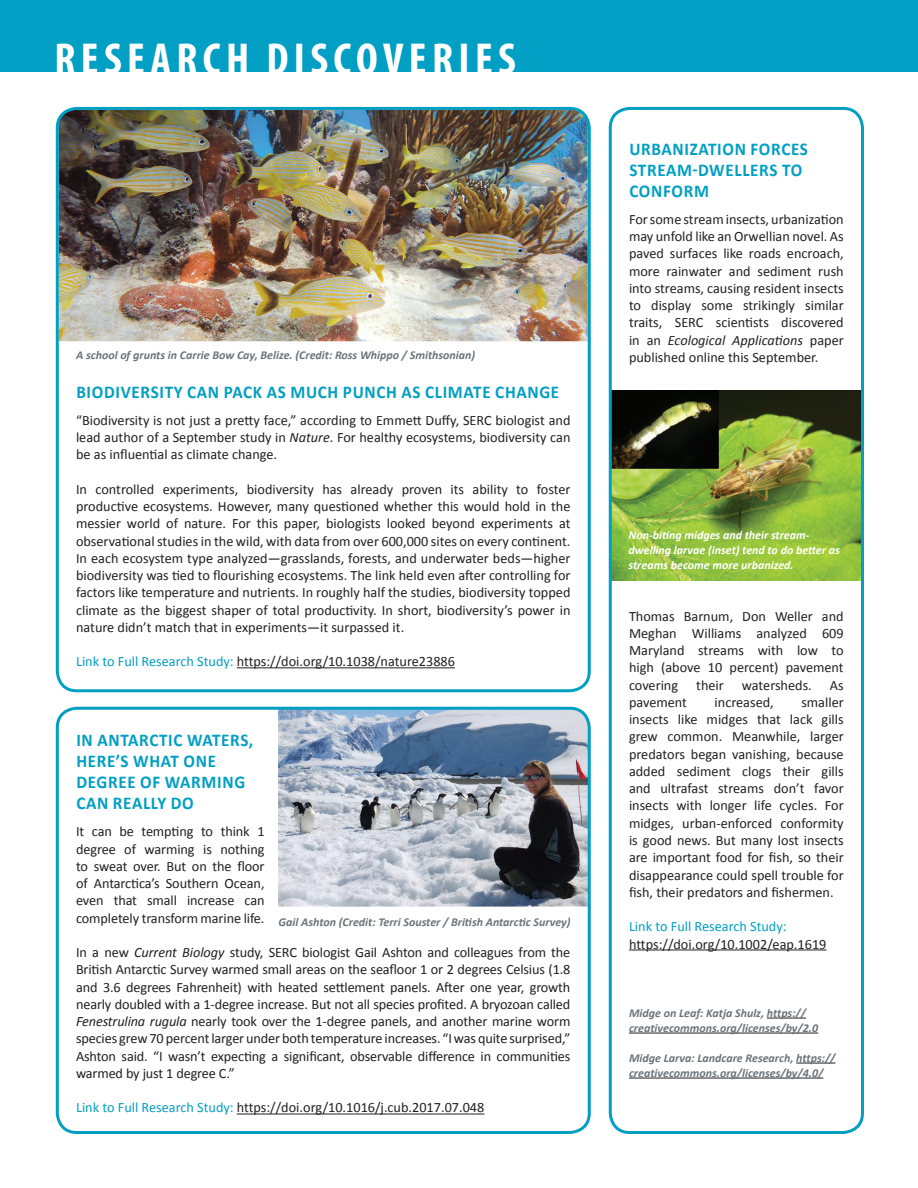
<style>
.page{position:relative;width:918px;height:1188px;background:#fff}
.page>*{position:absolute;margin:0;border:0;box-sizing:border-box;transform-origin:0 0}
.t1{font:700 condensed 45px "Myriad Pro";letter-spacing:.12em;color:#fff}
.t2{font:700 18px/21px "Calibri";letter-spacing:.04em;color:#009fc3;scale:.95 1}
.t3{font:14.25px/17.2px "Calibri";color:#231f20;text-align:justify}
.t4{font:14.25px "Calibri";color:#009fc3}
.t5{font:italic 700 12px/15px "Calibri";color:#6a747b}
.t6{font:italic 700 12px/15px "Calibri";color:#fff}
.s1{font-style:italic}
.s2{color:#009fc3}
</style>
<div class="page">
<div style="left:0;top:0;width:918px;height:72px;background:#009fc3"></div>
<hr style="left:629px;top:950px;width:197px;height:1px;background:#231f20">
<hr style="left:767px;top:1018px;width:39px;height:1px;background:#231f20">
<hr style="left:629px;top:1033px;width:189px;height:1px;background:#231f20">
<hr style="left:796px;top:1063px;width:39px;height:1px;background:#231f20">
<hr style="left:629px;top:1078px;width:194px;height:1px;background:#231f20">
<hr style="left:237px;top:1114px;width:247px;height:1px;background:#231f20">
<img style="left:60px;top:111px;width:527px;height:230px">
<hr style="left:237px;top:668px;width:218px;height:1px;background:#231f20">
<img style="left:613px;top:391px;width:247px;height:189px">
<img style="left:278px;top:708px;width:309px;height:199px">
<div style="left:609px;top:107px;width:255px;height:1027px;border:3px solid #009fc3;border-radius:20px"></div>
<div style="left:56px;top:107px;width:535px;height:585px;border:3px solid #009fc3;border-radius:20px"></div>
<div style="left:56px;top:707px;width:535px;height:427px;border:3px solid #009fc3;border-radius:20px"></div>
<h1 class="t1" style="left:54px;top:30px;width:463px">RESEARCH DISCOVERIES</h1>
<p class="t5" style="left:76px;top:348px;width:401px">A school of grunts in Carrie Bow Cay, Belize. (Credit: Ross Whippo / Smithsonian)</p>
<p class="t2" style="left:76px;top:381px;width:510px">BIODIVERSITY CAN PACK AS MUCH PUNCH AS CLIMATE CHANGE</p>
<p class="t3" style="left:76px;top:411px;width:496px">“Biodiversity is not just a pretty face,” according to Emmett Duffy, SERC biologist and lead author of a September study in <span class="s1">Nature</span>. For healthy ecosystems, biodiversity can be as influential as climate change.</p>
<p class="t3" style="left:76px;top:480px;width:496px">In controlled experiments, biodiversity has already proven its ability to foster productive ecosystems. However, many questioned whether this would hold in the messier world of nature. For this paper, biologists looked beyond experiments at observational studies in the wild, with data from over 600,000 sites on every continent.<br>In each ecosystem type analyzed—grasslands, forests, and underwater beds—higher biodiversity was tied to flourishing ecosystems. The link held even after controlling for factors like temperature and nutrients. In roughly half the studies, biodiversity topped climate as the biggest shaper of total productivity. In short, biodiversity’s power in nature didn’t match that in experiments—it surpassed it.</p>
<p class="t3" style="left:76px;top:653px;width:381px"><span class="s2">Link to Full Research Study:</span> https://doi.org/10.1038/nature23886</p>
<p class="t2" style="left:76px;top:730px;width:188px">IN ANTARCTIC WATERS,<br>HERE’S WHAT ONE<br>DEGREE OF WARMING<br>CAN REALLY DO</p>
<p class="t3" style="left:76px;top:823px;width:190px">It can be tempting to think 1 degree of warming is nothing to sweat over. But on the floor of Antarctica’s Southern Ocean, even that small increase can completely transform marine life.</p>
<p class="t3" style="left:76px;top:944px;width:496px">In a new <span class="s1">Current Biology</span> study, SERC biologist Gail Ashton and colleagues from the British Antarctic Survey warmed small areas on the seafloor 1 or 2 degrees Celsius (1.8 and 3.6 degrees Fahrenheit) with heated settlement panels. After one year, growth nearly doubled with a 1-degree increase. But not all species profited. A bryozoan called <span class="s1">Fenestrulina rugula</span> nearly took over the 1-degree panels, and another marine worm species grew 70 percent larger under both temperature increases. “I was quite surprised,” Ashton said. “I wasn’t expecting a significant, observable difference in communities warmed by just 1 degree C.”</p>
<p class="t3" style="left:76px;top:1099px;width:410px"><span class="s2">Link to Full Research Study:</span> https://doi.org/10.1016/j.cub.2017.07.048</p>
<p class="t5" style="left:279px;top:915px;width:293px">Gail Ashton (Credit: Terri Souster / British Antarctic Survey)</p>
<p class="t2" style="left:629px;top:138px;width:190px">URBANIZATION FORCES<br>STREAM-DWELLERS TO<br>CONFORM</p>
<p class="t3" style="left:629px;top:211px;width:216px">For some stream insects, urbanization may unfold like an Orwellian novel. As paved surfaces like roads encroach, more rainwater and sediment rush into streams, causing resident insects to display some strikingly similar traits, SERC scientists discovered in an <span class="s1">Ecological Applications</span> paper published online this September.</p>
<p class="t6" style="left:629px;top:527px;width:213px">Non-biting midges and their stream&shy;dwelling larvae (inset) tend to do better as streams become more urbanized.</p>
<p class="t3" style="left:629px;top:607px;width:216px">Thomas Barnum, Don Weller and Meghan Williams analyzed 609<br>Maryland streams with low to high (above 10 percent) pavement covering</p>
<p class="t3" style="left:696px;top:676px;width:29px">their</p>
<p class="t3" style="left:742px;top:676px;width:71px">watersheds.</p>
<p class="t3" style="left:830px;top:676px;width:15px">As</p>
<p class="t3" style="left:629px;top:694px;width:216px;text-indent:172px">smaller insects like midges that lack gills grew common. Meanwhile, larger predators began vanishing, because added sediment clogs their gills and ultrafast streams don’t favor insects with longer life cycles. For midges, urban-enforced conformity is good news. But many lost insects are important food for fish, so their disappearance could spell trouble for fish, their predators and fishermen.</p>
<p class="t4" style="left:629px;top:918px;width:159px">Link to Full Research Study:</p>
<p class="t3" style="left:629px;top:935px;width:199px">https://doi.org/10.1002/eap.1619</p>
<p class="t3" style="left:629px;top:694px;width:60px">pavement</p>
<p class="t3" style="left:715px;top:694px;width:61px">increased,</p>
<p class="t5" style="left:629px;top:1006px;width:191px">Midge on Leaf: Katja Shulz, https:// creativecommons.org/licenses/by/2.0</p>
<p class="t5" style="left:629px;top:1051px;width:208px">Midge Larva: Landcare Research, https:// creativecommons.org/licenses/by/4.0/</p>
</div>
